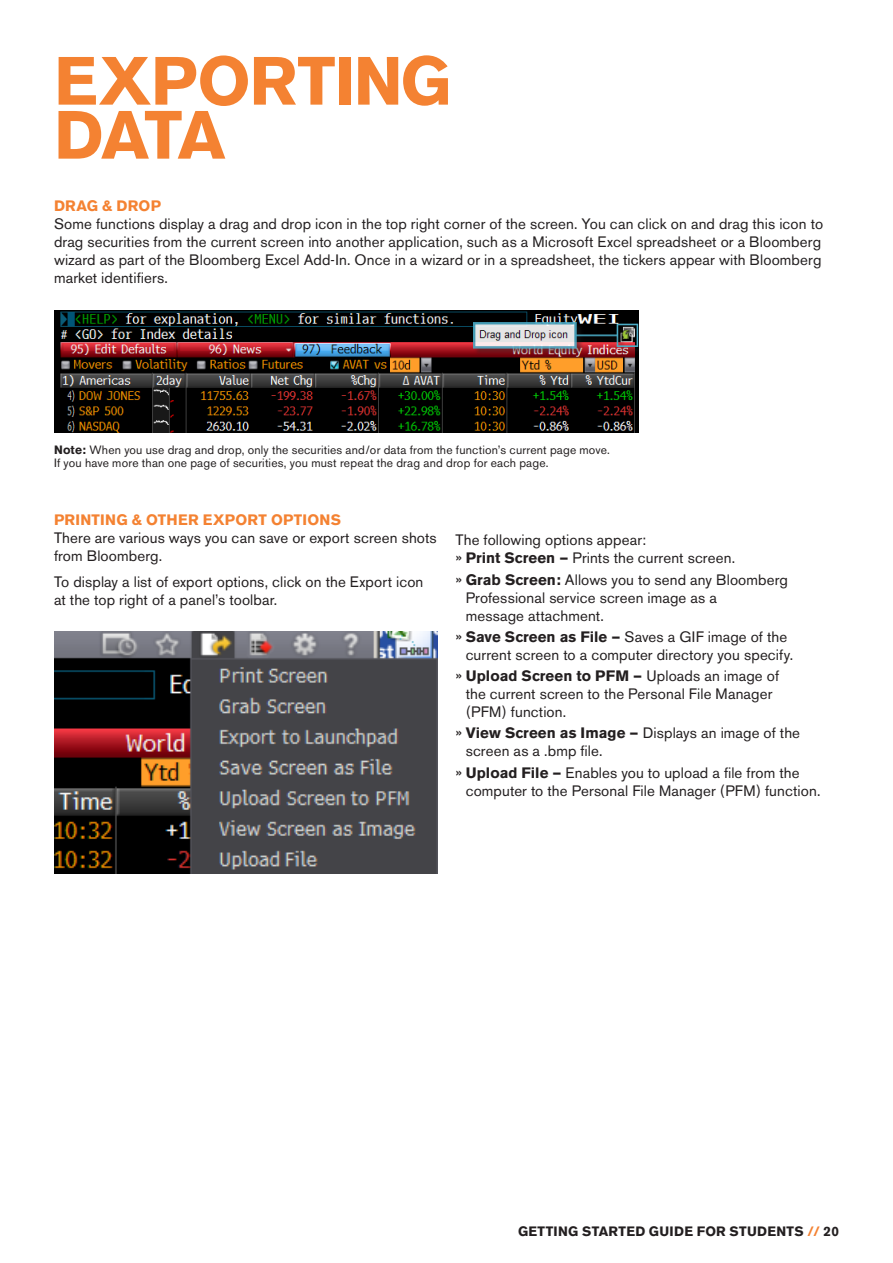
<style>
.page{position:relative;width:893px;height:1263px;background:#fff}
.page>*{position:absolute;margin:0;border:0;box-sizing:border-box;transform-origin:0 0}
.t1{font:700 67.5px/54px "Akzidenz Grotesk BE";letter-spacing:-.02em;color:#f48232}
.t2{font:15px/18px "Akzidenz Grotesk BE";letter-spacing:.01em;color:#231f20}
.t3{font:700 15px "Akzidenz Grotesk BE";letter-spacing:.015em;color:#f48232}
.t4{font:700 13.5px "Akzidenz Grotesk BE";letter-spacing:.025em;color:#231f20}
.Body_--_Copy{font:12px/13.5px "Akzidenz Grotesk BE";letter-spacing:.015em;color:#231f20}
.s1{font-weight:700}
.s2{font-size:16.5px}
.s3{color:#f48232}
</style>
<div class="page">
<img style="left:54px;top:310px;width:584px;height:122px">
<img style="left:54px;top:631px;width:383px;height:242px">
<p class="t1" style="left:54px;top:55px;width:399px">EXPORTING<br>DATA</p>
<p class="t3" style="left:54px;top:197px;width:109px">DRAG &amp; DROP</p>
<p class="t2" style="left:54px;top:215px;width:771px">Some functions display a drag and drop icon in the top right corner of the screen. You can click on and drag this icon to drag securities from the current screen into another application, such as a Microsoft Excel spreadsheet or a Bloomberg wizard as part of the Bloomberg Excel Add-In. Once in a wizard or in a spreadsheet, the tickers appear with Bloomberg market identifiers.</p>
<p class="Body_--_Copy" style="left:54px;top:443px;width:557px"><span class="s1">Note:</span> When you use drag and drop, only the securities and/or data from the function’s current page move.<br>If you have more than one page of securities, you must repeat the drag and drop for each page.</p>
<p class="t3" style="left:54px;top:511px;width:289px">PRINTING &amp; OTHER EXPORT OPTIONS</p>
<p class="t2" style="left:54px;top:528px;width:384px">There are various ways you can save or export screen shots from Bloomberg.</p>
<p class="t2" style="left:54px;top:573px;width:371px">To display a list of export options, click on the Export icon at the top right of a panel’s toolbar.</p>
<p class="t2" style="left:455px;top:531px;width:192px">The following options appear:</p>
<p class="t2" style="left:455px;top:549px;width:281px"><span class="s2">»</span> <span class="s1">Print Screen —</span> Prints the current screen.</p>
<p class="t2" style="left:466px;top:570px;width:324px;text-indent:-10px"><span class="s2">»</span> <span class="s1">Grab Screen:</span> Allows you to send any Bloomberg<br>Professional service screen image as a<br>message attachment.</p>
<p class="t2" style="left:466px;top:628px;width:329px;text-indent:-10px"><span class="s2">»</span> <span class="s1">Save Screen as File —</span> Saves a GIF image of the current screen to a computer directory you specify.</p>
<p class="t2" style="left:466px;top:667px;width:315px;text-indent:-10px"><span class="s2">»</span> <span class="s1">Upload Screen to PFM —</span> Uploads an image of the current screen to the Personal File Manager (PFM) function.</p>
<p class="t2" style="left:466px;top:724px;width:336px;text-indent:-10px"><span class="s2">»</span> <span class="s1">View Screen as Image —</span> Displays an image of the screen as a .bmp file.</p>
<p class="t2" style="left:466px;top:763px;width:356px;text-indent:-10px"><span class="s2">»</span> <span class="s1">Upload File —</span> Enables you to upload a file from the computer to the Personal File Manager (PFM) function.</p>
<p class="t4" style="left:518px;top:1223px;width:322px">GETTING STARTED GUIDE FOR STUDENTS <span class="s3">//</span> 20</p>
</div>
